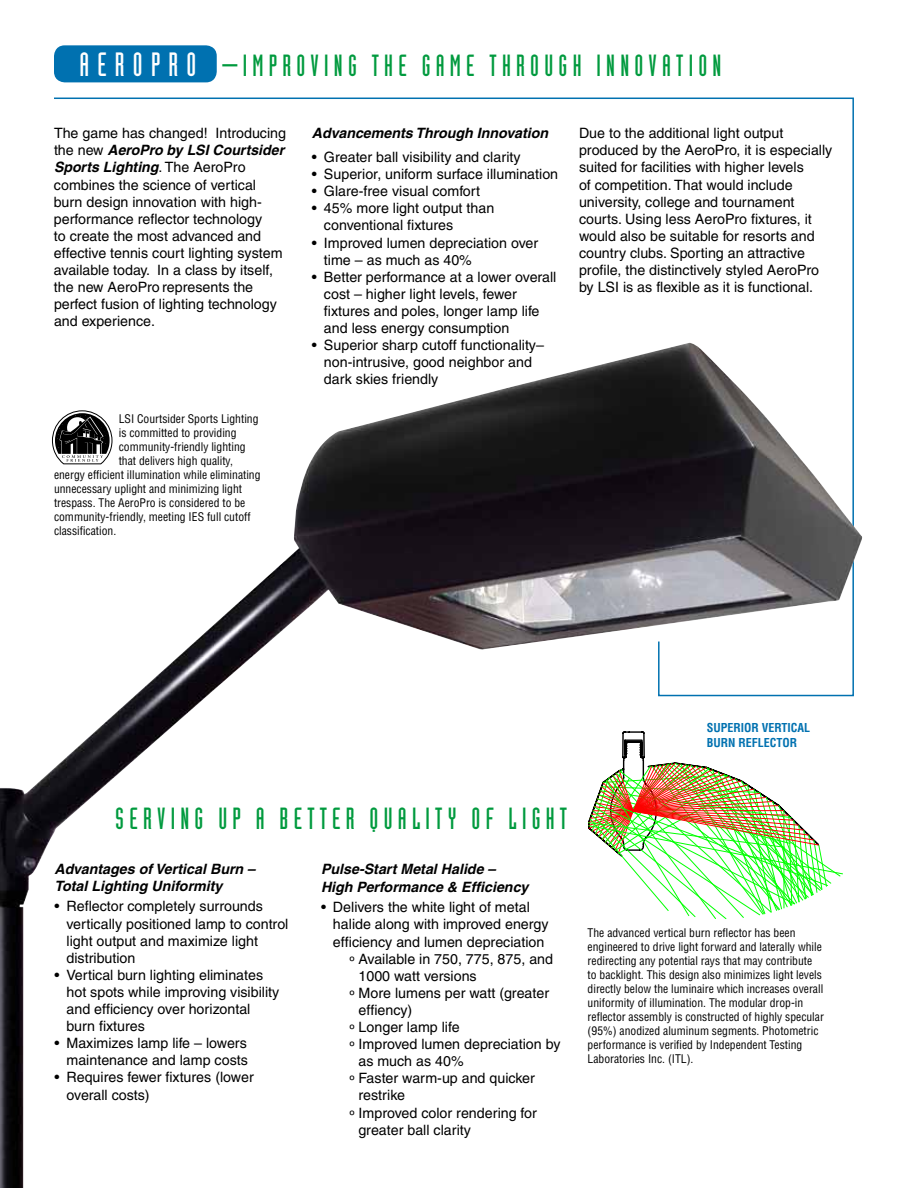
<style>
.page{position:relative;width:918px;height:1188px;background:#fff}
.page>*{position:absolute;margin:0;border:0;box-sizing:border-box;transform-origin:0 0}
.t1{font:30px "Industria Solid";letter-spacing:.175em;color:#009a3e}
.t2{font:14.25px/17.1px "Helvetica";color:#000}
.t3{font:italic 700 14.25px/17.1px "Helvetica";color:#000}
.t4{font:700 condensed 12px/15px "Helvetica";color:#0071b0}
.t5{font:condensed 11.7px/14px "Helvetica";color:#000}
.s1{font-size:33px;color:#fff}
.s2{font-weight:700;font-style:italic}
</style>
<div class="page">
<div style="left:54px;top:45px;width:163px;height:37px;background:#0071b0;border-radius:11px"></div>
<svg style="left:54px;top:97px;width:800px;height:246px"></svg>
<img style="left:0;top:343px;width:863px;height:845px">
<svg style="left:52px;top:410px;width:61px;height:54px"></svg>
<svg style="left:587px;top:730px;width:256px;height:189px"></svg>
<h1 class="t1" style="left:80px;top:49px;width:643px"><span class="s1">AEROPRO</span> –IMPROVING THE GAME TH ROUGH INNOVATION</h1>
<p class="t2" style="left:54px;top:125px;width:234px">The game has changed! Introducing the new <span class="s2">AeroPro by LSI Courtsider<br>Sports Lighting</span>. The AeroPro combines the science of vertical burn design innovation with high&shy;performance reflector technology<br>to create the most advanced and effective tennis court lighting system available today. In a class by itself, the new AeroPro represents the perfect fusion of lighting technology and experience.</p>
<p class="t3" style="left:312px;top:124px;width:238px">Advancements Through Innovation</p>
<p class="t2" style="left:312px;top:148px;width:210px">• Greater ball visibility and clarity</p>
<p class="t2" style="left:312px;top:166px;width:248px">• Superior, uniform surface illumination</p>
<p class="t2" style="left:312px;top:183px;width:170px">• Glare-free visual comfort</p>
<p class="t2" style="left:324px;top:200px;width:172px;text-indent:-12px">• 45% more light output than conventional fixtures</p>
<p class="t2" style="left:324px;top:234px;width:216px;text-indent:-12px">• Improved lumen depreciation over time – as much as 40%</p>
<p class="t2" style="left:324px;top:268px;width:234px;text-indent:-12px">• Better performance at a lower overall cost – higher light levels, fewer fixtures and poles, longer lamp life and less energy consumption</p>
<p class="t2" style="left:324px;top:337px;width:222px;text-indent:-12px">• Superior sharp cutoff functionality– non-intrusive, good neighbor and dark skies friendly</p>
<p class="t5" style="left:119px;top:412px;width:141px">LSI Courtsider Sports Lighting</p>
<p class="t5" style="left:119px;top:426px;width:119px">is committed to providing</p>
<p class="t5" style="left:119px;top:440px;width:128px">community-friendly lighting</p>
<p class="t5" style="left:119px;top:453px;width:116px">that delivers high quality,</p>
<p class="t5" style="left:54px;top:467px;width:208px">energy efficient illumination while eliminating</p>
<p class="t5" style="left:54px;top:481px;width:190px">unnecessary uplight and minimizing light</p>
<p class="t5" style="left:54px;top:495px;width:193px">trespass. The AeroPro is considered to be</p>
<p class="t5" style="left:54px;top:509px;width:198px">community-friendly, meeting IES full cutoff</p>
<p class="t5" style="left:54px;top:523px;width:64px">classification.</p>
<p class="t2" style="left:579px;top:125px;width:255px">Due to the additional light output produced by the AeroPro, it is especially suited for facilities with higher levels<br>of competition. That would include university, college and tournament courts. Using less AeroPro fixtures, it would also be suitable for resorts and country clubs. Sporting an attractive profile, the distinctively styled AeroPro by LSI is as flexible as it is functional.</p>
<p class="t4" style="left:707px;top:720px;width:105px">SUPERIOR VERTICAL<br>BURN REFLECTOR</p>
<h1 class="t1" style="left:115px;top:802px;width:453px">SERVING UP A BETTER QUALI TY OF LIGHT</h1>
<p class="t3" style="left:55px;top:860px;width:202px">Advantages of Vertical Burn –<br>Total Lighting Uniformity</p>
<p class="t2" style="left:67px;top:898px;width:223px;text-indent:-12px">• Reflector completely surrounds vertically positioned lamp to control light output and maximize light distribution</p>
<p class="t2" style="left:67px;top:966px;width:214px;text-indent:-12px">• Vertical burn lighting eliminates hot spots while improving visibility and efficiency over horizontal burn fixtures</p>
<p class="t2" style="left:55px;top:1035px;width:195px;text-align:right">• Maximizes lamp life – lowers maintenance and lamp costs</p>
<p class="t2" style="left:67px;top:1069px;width:189px;text-indent:-12px">• Requires fewer fixtures (lower overall costs)</p>
<p class="t3" style="left:321px;top:860px;width:209px;line-height:18px">Pulse-Start Metal Halide –<br>High Performance &amp; Efficiency</p>
<p class="t2" style="left:321px;top:899px;width:210px">• Delivers the white light of metal</p>
<p class="t2" style="left:333px;top:916px;width:217px">halide along with improved energy</p>
<p class="t2" style="left:333px;top:933px;width:213px">efficiency and lumen depreciation</p>
<p class="t2" style="left:350px;top:950px;width:205px">º Available in 750, 775, 875, and</p>
<p class="t2" style="left:359px;top:967px;width:120px">1000 watt versions</p>
<p class="t2" style="left:350px;top:984px;width:201px">º More lumens per watt (greater</p>
<p class="t2" style="left:359px;top:1001px;width:55px">effiency)</p>
<p class="t2" style="left:350px;top:1018px;width:112px">º Longer lamp life</p>
<p class="t2" style="left:350px;top:1036px;width:213px">º Improved lumen depreciation by</p>
<p class="t2" style="left:359px;top:1053px;width:107px">as much as 40%</p>
<p class="t2" style="left:350px;top:1070px;width:187px">º Faster warm-up and quicker</p>
<p class="t2" style="left:359px;top:1087px;width:48px">restrike</p>
<p class="t2" style="left:350px;top:1104px;width:189px">º Improved color rendering for</p>
<p class="t2" style="left:359px;top:1121px;width:114px">greater ball clarity</p>
<p class="t5" style="left:588px;top:926px;width:238px">The advanced vertical burn reflector has been engineered to drive light forward and laterally while redirecting any potential rays that may contribute to backlight. This design also minimizes light levels directly below the luminaire which increases overall uniformity of illumination. The modular drop-in reflector assembly is constructed of highly specular (95%) anodized aluminum segments. Photometric performance is verified by Independent Testing Laboratories Inc. (ITL).</p>
</div>
